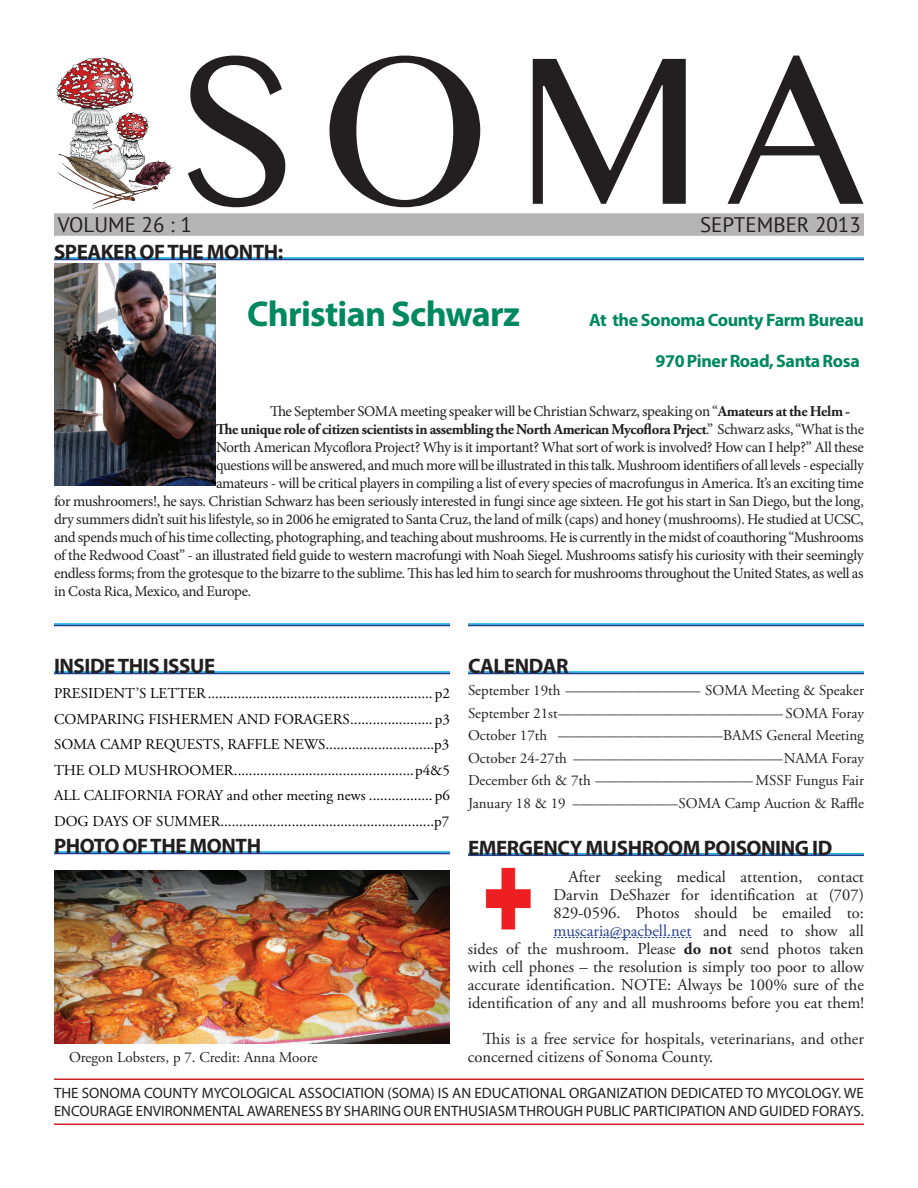
<style>
.page{position:relative;width:918px;height:1188px;background:#fff}
.page>*{position:absolute;margin:0;border:0;box-sizing:border-box;transform-origin:0 0}
.t1{font:213px "Oriya MN";color:#231f20;scale:.94 1}
.t2{font:700 36px "Myriad Pro";letter-spacing:-.02em;color:#00885f}
.t3{font:700 21px "Myriad Pro";letter-spacing:-.02em;color:#231f20}
.t4{font:21px "PT Sans";color:#231f20}
.t5{font:700 18px "Myriad Pro";letter-spacing:-.02em;color:#00885f}
.t6{font:16.5px/18px "Adobe Garamond Pro";color:#231f20;text-align:right}
.t7{font:15px "Minion Pro";letter-spacing:-.025em;color:#231f20}
.t8{font:15px/25.5px "Adobe Garamond Pro";color:#000;text-align:justify}
.t9{font:15px/22.5px "Adobe Garamond Pro";color:#231f20;text-align:justify}
.t10{font:15px/18px "Myriad Pro";color:#231f20}
.t11{font:700 15px "Adobe Garamond Pro";letter-spacing:-.025em;color:#231f20}
.s1{font-family:"Adobe Garamond Pro";font-weight:700}
.s2{font-family:"Minion Pro";font-weight:400}
.s3{color:#253f8e}
.s4{font-weight:700}
</style>
<div class="page">
<hr style="left:54px;top:623px;width:396px;height:2px;background:#00aeef">
<hr style="left:54px;top:625px;width:396px;height:1px;background:#253f8e">
<hr style="left:54px;top:671px;width:396px;height:2px;background:#00aeef">
<hr style="left:54px;top:673px;width:396px;height:1px;background:#253f8e">
<hr style="left:54px;top:851px;width:396px;height:2px;background:#00aeef">
<hr style="left:54px;top:853px;width:396px;height:1px;background:#253f8e">
<div style="left:54px;top:213px;width:810px;height:23px;background:#b4b4b4;border:2px solid #b4b3b2"></div>
<hr style="left:468px;top:853px;width:396px;height:2px;background:#00aeef">
<hr style="left:468px;top:855px;width:396px;height:1px;background:#253f8e">
<svg style="left:554px;top:937px;width:137px;height:1px"></svg>
<hr style="left:54px;top:1078px;width:810px;height:2px;background:#d1232a">
<hr style="left:54px;top:1124px;width:810px;height:1px;background:#d1232a">
<hr style="left:468px;top:623px;width:396px;height:2px;background:#00aeef">
<hr style="left:468px;top:625px;width:396px;height:1px;background:#253f8e">
<hr style="left:468px;top:671px;width:396px;height:2px;background:#00aeef">
<hr style="left:468px;top:673px;width:396px;height:1px;background:#253f8e">
<hr style="left:54px;top:257px;width:810px;height:2px;background:#00aeef">
<hr style="left:54px;top:259px;width:810px;height:1px;background:#253f8e">
<img style="left:54px;top:870px;width:396px;height:174px">
<img style="left:485px;top:867px;width:46px;height:63px">
<img style="left:56px;top:57px;width:117px;height:152px">
<img style="left:54px;top:263px;width:162px;height:223px">
<h1 class="t1" style="left:183px;top:6px;width:726px">SOMA</h1>
<h3 class="t4" style="left:700px;top:211px;width:162px">SEPTEMBER 2013</h3>
<h3 class="t4" style="left:58px;top:211px;width:135px">VOLUME 26 : 1</h3>
<h3 class="t3" style="left:54px;top:238px;width:231px">SPEAKER OF THE MONTH:</h3>
<h2 class="t2" style="left:247px;top:291px;width:274px">Christian Schwarz</h2>
<p class="t5" style="left:589px;top:308px;width:276px">At the Sonoma County Farm Bureau</p>
<p class="t5" style="left:656px;top:349px;width:206px">970 Piner Road, Santa Rosa</p>
<p class="t7" style="left:270px;top:401px;width:582px">The September SOMA meeting speaker will be Christian Schwarz, speaking on “<span class="s1">Amateurs at the Helm -</span></p>
<p class="t11" style="left:216px;top:421px;width:650px">The unique role of citizen scientists in assembling the North American Mycoflora Prject<span class="s2">.” Schwarz asks, “What is the</span></p>
<p class="t7" style="left:216px;top:437px;width:649px">North American Mycoflora Project? Why is it important? What sort of work is involved? How can I help?” All these</p>
<p class="t7" style="left:216px;top:455px;width:649px">questions will be answered, and much more will be illustrated in this talk. Mushroom identifiers of all levels - especially</p>
<p class="t7" style="left:216px;top:473px;width:649px">amateurs - will be critical players in compiling a list of every species of macrofungus in America. It’s an exciting time</p>
<p class="t7" style="left:54px;top:491px;width:811px">for mushroomers!, he says. Christian Schwarz has been seriously interested in fungi since age sixteen. He got his start in San Diego, but the long,</p>
<p class="t7" style="left:54px;top:509px;width:811px">dry summers didn’t suit his lifestyle, so in 2006 he emigrated to Santa Cruz, the land of milk (caps) and honey (mushrooms). He studied at UCSC,</p>
<p class="t7" style="left:54px;top:527px;width:811px">and spends much of his time collecting, photographing, and teaching about mushrooms. He is currently in the midst of coauthoring “Mushrooms</p>
<p class="t7" style="left:54px;top:545px;width:811px">of the Redwood Coast” - an illustrated field guide to western macrofungi with Noah Siegel. Mushrooms satisfy his curiosity with their seemingly</p>
<p class="t7" style="left:54px;top:563px;width:811px">endless forms; from the grotesque to the bizarre to the sublime. This has led him to search for mushrooms throughout the United States, as well as</p>
<p class="t7" style="left:54px;top:581px;width:199px">in Costa Rica, Mexico, and Europe.</p>
<h3 class="t3" style="left:54px;top:652px;width:163px">INSIDE THIS ISSUE</h3>
<p class="t8" style="left:54px;top:681px;width:397px">PRESIDENT’S LETTER............................................................ p2<br>COMPARING FISHERMEN AND FORAGERS...................... p3<br>SOMA CAMP REQUESTS, RAFFLE NEWS.............................p3<br>THE OLD MUSHROOMER................................................p4&amp;5<br>ALL CALIFORNIA FORAY and other meeting news ................. p6<br>DOG DAYS OF SUMMER.........................................................p7</p>
<h3 class="t3" style="left:54px;top:832px;width:209px">PHOTO OF THE MONTH</h3>
<h3 class="t3" style="left:468px;top:652px;width:102px">CALENDAR</h3>
<p class="t9" style="left:468px;top:680px;width:397px">September 19th –––––––––––––––––– SOMA Meeting &amp; Speaker September 21st–––––––––––––––––––––––––––––– SOMA Foray October 17th ––––––––––––––––––––––BAMS General Meeting October 24-27th ––––––––––––––––––––––––––––NAMA Foray December 6th &amp; 7th ––––––––––––––––––––– MSSF Fungus Fair January 18 &amp; 19 ––––––––––––––SOMA Camp Auction &amp; Raffle</p>
<h3 class="t3" style="left:468px;top:834px;width:366px">EMERGENCY MUSHROOM POISONING ID</h3>
<p class="t6" style="left:468px;top:868px;width:398px">After seeking medical attention, contact<br>Darvin DeShazer for identification at (707)<br>829-0596. Photos should be emailed to: <span class="s3">muscaria@pacbell.net</span> and need to show all<br>sides of the mushroom. Please <span class="s4">do not</span> send photos taken with cell phones – the resolution is simply too poor to allow accurate identification. NOTE: Always be 100% sure of the identification of any and all mushrooms before you eat them!</p>
<p class="t6" style="left:468px;top:1030px;width:397px;text-align:left;text-indent:15px">This is a free service for hospitals, veterinarians, and other concerned citizens of Sonoma County.</p>
<p class="t10" style="left:54px;top:1084px;width:812px">THE SONOMA COUNTY MYCOLOGICAL ASSOCIATION (SOMA) IS AN EDUCATIONAL ORGANIZATION DEDICATED TO MYCOLOGY. WE<br>ENCOURAGE ENVIRONMENTAL AWARENESS BY SHARING OUR ENTHUSIASM THROUGH PUBLIC PARTICIPATION AND GUIDED FORAYS.</p>
<p class="t9" style="left:69px;top:1047px;width:250px">Oregon Lobsters, p 7. Credit: Anna Moore</p>
</div>
